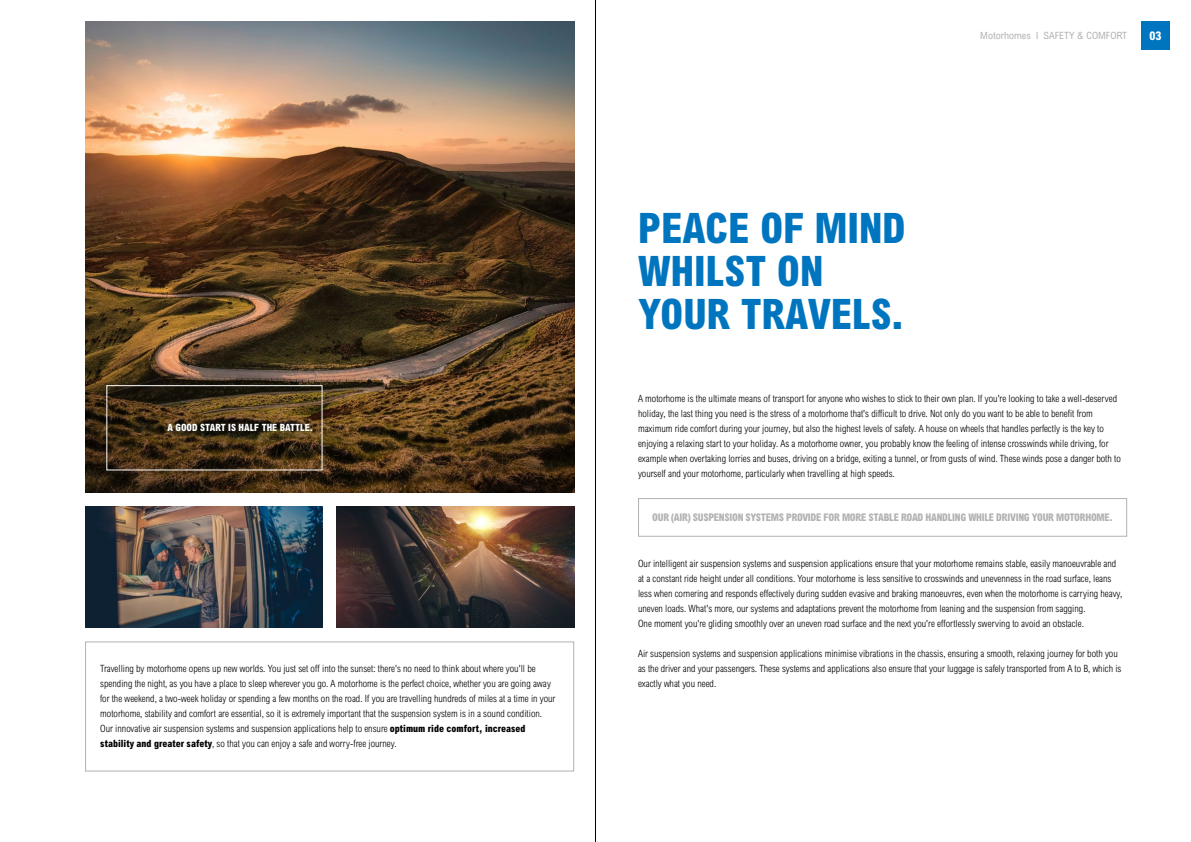
<style>
.page{position:relative;width:1191px;height:842px;background:#fff}
.page>*{position:absolute;margin:0;border:0;box-sizing:border-box;transform-origin:0 0}
.t1{font:800 condensed 42px/43px "Arial MT Std";color:#0075bf}
.t2{font:800 condensed 12px "Arial MT Std";color:#fff}
.t3{font:800 condensed 10.5px "Arial MT Std";letter-spacing:-.025em;color:#b3b2b2}
.t4{font:300 condensed 10px/15px "Arial MT Std";color:#000}
.t5{font:800 condensed 10px "Arial MT Std";color:#fff}
.t6{font:condensed 10px "Arial MT Std";color:#b3b2b2}
.s1{font-weight:800}
</style>
<div class="page">
<div style="left:1141px;top:21px;width:28px;height:29px;background:#0075bf"></div>
<img style="left:85px;top:21px;width:489px;height:471px">
<img style="left:85px;top:506px;width:237px;height:122px">
<img style="left:337px;top:506px;width:237px;height:122px">
<div style="left:638px;top:498px;width:489px;height:39px;border:1px solid #b3b2b2"></div>
<div style="left:85px;top:641px;width:489px;height:130px;border:1px solid #b3b2b2"></div>
<div style="left:106px;top:385px;width:216px;height:85px;border:1px solid #fff"></div>
<hr style="left:595px;top:0;width:1px;height:842px;background:#000">
<p class="t5" style="left:167px;top:422px;width:147px">A GOOD START IS HALF THE BATTLE.</p>
<p class="t4" style="left:100px;top:661px;width:457px">Travelling by motorhome opens up new worlds. You just set off into the sunset: there's no need to think about where you'll be spending the night, as you have a place to sleep wherever you go. A motorhome is the perfect choice, whether you are going away for the weekend, a two-week holiday or spending a few months on the road. If you are travelling hundreds of miles at a time in your motorhome, stability and comfort are essential, so it is extremely important that the suspension system is in a sound condition.<br>Our innovative air suspension systems and suspension applications help to ensure <span class="s1">optimum ride comfort, increased stability and greater safety</span>, so that you can enjoy a safe and worry-free journey.</p>
<p class="t6" style="left:980px;top:29px;width:148px">Motorhomes I SAFETY &amp; COMFORT</p>
<p class="t2" style="left:1149px;top:28px;width:13px">03</p>
<h1 class="t1" style="left:638px;top:206px;width:269px">PEACE OF MIND<br>WHILST ON<br>YOUR TRAVELS.</h1>
<p class="t4" style="left:638px;top:391px;width:484px">A motorhome is the ultimate means of transport for anyone who wishes to stick to their own plan. If you're looking to take a well-deserved holiday, the last thing you need is the stress of a motorhome that's difficult to drive. Not only do you want to be able to benefit from maximum ride comfort during your journey, but also the highest levels of safety. A house on wheels that handles perfectly is the key to enjoying a relaxing start to your holiday. As a motorhome owner, you probably know the feeling of intense crosswinds while driving, for example when overtaking lorries and buses, driving on a bridge, exiting a tunnel, or from gusts of wind. These winds pose a danger both to yourself and your motorhome, particularly when travelling at high speeds.</p>
<p class="t3" style="left:652px;top:511px;width:462px">OUR (AIR) SUSPENSION SYSTEMS PROVIDE FOR MORE STABLE ROAD HANDLING WHILE DRIVING YOUR MOTORHOME.</p>
<p class="t4" style="left:638px;top:556px;width:486px">Our intelligent air suspension systems and suspension applications ensure that your motorhome remains stable, easily manoeuvrable and at a constant ride height under all conditions. Your motorhome is less sensitive to crosswinds and unevenness in the road surface, leans less when cornering and responds effectively during sudden evasive and braking manoeuvres, even when the motorhome is carrying heavy, uneven loads. What's more, our systems and adaptations prevent the motorhome from leaning and the suspension from sagging.<br>One moment you're gliding smoothly over an uneven road surface and the next you're effortlessly swerving to avoid an obstacle.</p>
<p class="t4" style="left:638px;top:646px;width:485px">Air suspension systems and suspension applications minimise vibrations in the chassis, ensuring a smooth, relaxing journey for both you as the driver and your passengers. These systems and applications also ensure that your luggage is safely transported from A to B, which is exactly what you need.</p>
</div>
